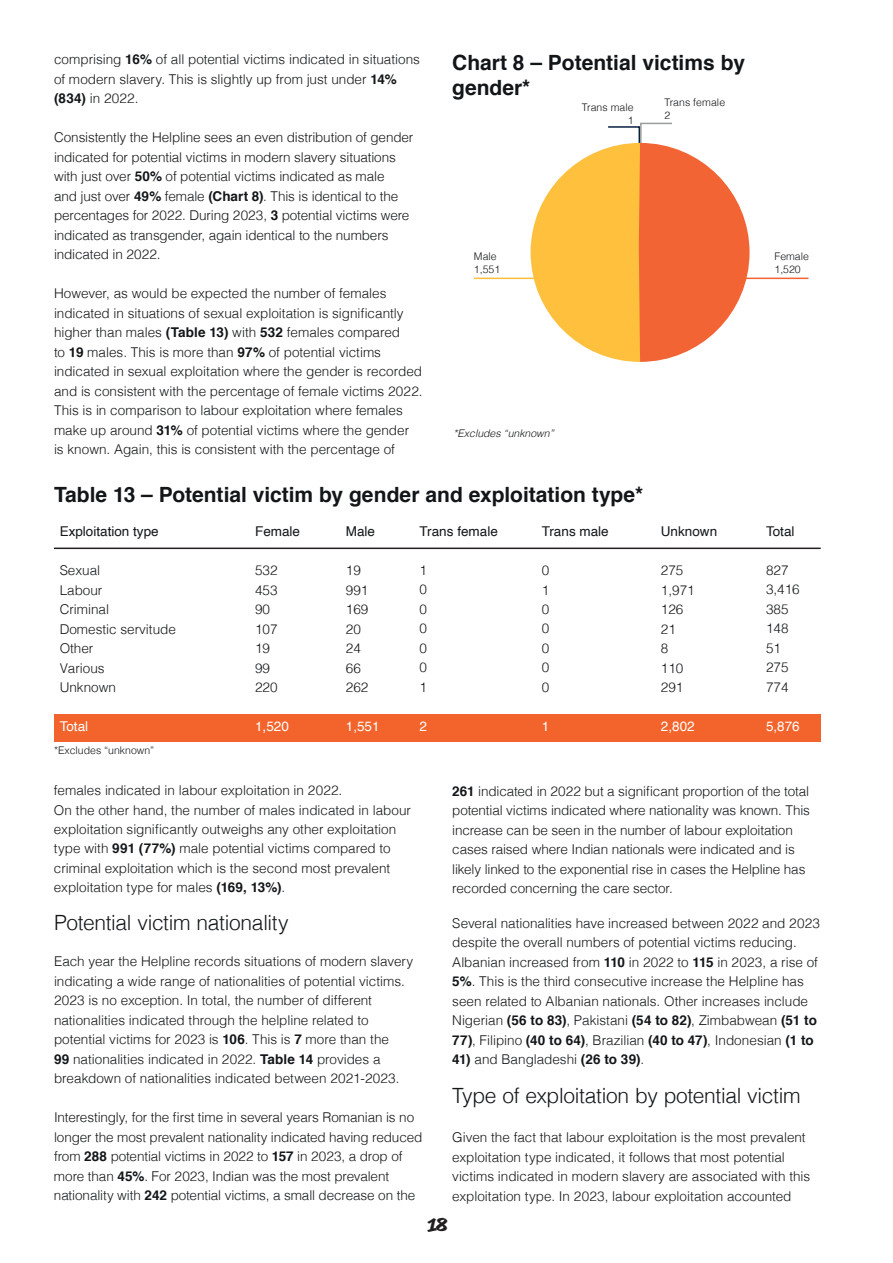
<style>
.page{position:relative;width:893px;height:1263px;background:#fff}
.page>*{position:absolute;margin:0;border:0;box-sizing:border-box;transform-origin:0 0}
.t1{font:700 21px/25.2px "Helvetica";color:#131619}
.t2{font:300 21px "Helvetica";letter-spacing:-.015em;color:#131619}
.t3{font:700 18px "Reklame Script";color:#231f20}
.t4{font:300 13.5px/19.5px "Helvetica";letter-spacing:-.005em;color:#131619}
.t5{font:13.5px "Helvetica";color:#131619}
.t6{font:13.5px "Helvetica";color:#fff}
.t7{font:300 10.5px/12.6px "Helvetica";color:#131619}
.t8{font:italic 300 10.5px "Helvetica";color:#131619}
.s1{font-weight:700}
</style>
<div class="page">
<svg style="left:531px;top:122px;width:218px;height:240px"></svg>
<div style="left:54px;top:714px;width:767px;height:27px;background:#f2642b"></div>
<hr style="left:54px;top:547px;width:767px;height:2px;background:#231f20">
<hr style="left:695px;top:278px;width:113px;height:1px;background:#f26434">
<hr style="left:474px;top:278px;width:60px;height:1px;background:#fec03d">
<p class="t4" style="left:54px;top:49px;width:367px">comprising <span class="s1">16%</span> of all potential victims indicated in situations of modern slavery. This is slightly up from just under <span class="s1">14% (834)</span> in 2022.</p>
<p class="t4" style="left:54px;top:127px;width:361px">Consistently the Helpline sees an even distribution of gender indicated for potential victims in modern slavery situations with just over <span class="s1">50%</span> of potential victims indicated as male<br>and just over <span class="s1">49%</span> female <span class="s1">(Chart 8)</span>. This is identical to the percentages for 2022. During 2023, <span class="s1">3</span> potential victims were indicated as transgender, again identical to the numbers indicated in 2022.</p>
<p class="t4" style="left:54px;top:283px;width:370px">However, as would be expected the number of females indicated in situations of sexual exploitation is significantly higher than males <span class="s1">(Table 13)</span> with <span class="s1">532</span> females compared<br>to <span class="s1">19</span> males. This is more than <span class="s1">97%</span> of potential victims indicated in sexual exploitation where the gender is recorded and is consistent with the percentage of female victims 2022.<br>This is in comparison to labour exploitation where females make up around <span class="s1">31%</span> of potential victims where the gender<br>is known. Again, this is consistent with the percentage of</p>
<h1 class="t1" style="left:452px;top:50px;width:294px">Chart 8 – Potential victims by gender*</h1>
<p class="t7" style="left:582px;top:100px;width:53px;text-align:right">Trans male<br>1</p>
<p class="t7" style="left:664px;top:95px;width:62px">Trans female<br>2</p>
<p class="t7" style="left:474px;top:249px;width:28px">Male<br>1,551</p>
<p class="t8" style="left:453px;top:425px;width:102px">*Excludes “unknown”</p>
<h1 class="t1" style="left:54px;top:483px;width:591px">Table 13 – Potential victim by gender and exploitation type*</h1>
<p class="t5" style="left:60px;top:521px;width:101px">Exploitation type</p>
<p class="t4" style="left:60px;top:559px;width:118px">Sexual<br>Labour<br>Criminal<br>Domestic servitude<br>Other<br>Various<br>Unknown</p>
<p class="t6" style="left:60px;top:716px;width:30px">Total</p>
<p class="t5" style="left:420px;top:521px;width:80px">Trans female</p>
<p class="t4" style="left:420px;top:559px;width:9px;text-align:justify">1<br>0<br>0<br>0<br>0<br>0<br>1</p>
<p class="t6" style="left:420px;top:716px;width:9px">2</p>
<p class="t5" style="left:542px;top:521px;width:69px">Trans male</p>
<p class="t4" style="left:542px;top:559px;width:9px;text-align:justify">0<br>1<br>0<br>0<br>0<br>0<br>0</p>
<p class="t6" style="left:542px;top:716px;width:9px">1</p>
<p class="t5" style="left:346px;top:521px;width:31px">Male</p>
<p class="t4" style="left:346px;top:559px;width:24px">19<br>991<br>169<br>20<br>24<br>66<br>262</p>
<p class="t6" style="left:346px;top:716px;width:35px">1,551</p>
<p class="t5" style="left:255px;top:521px;width:47px">Female</p>
<p class="t4" style="left:255px;top:559px;width:24px">532<br>453<br>90<br>107<br>19<br>99<br>220</p>
<p class="t6" style="left:255px;top:716px;width:35px">1,520</p>
<p class="t7" style="left:54px;top:743px;width:102px">*Excludes “unknown”</p>
<p class="t5" style="left:661px;top:521px;width:58px">Unknown</p>
<p class="t4" style="left:661px;top:559px;width:35px">275<br>1,971<br>126<br>21<br>8<br>110<br>291</p>
<p class="t6" style="left:661px;top:716px;width:35px">2,802</p>
<p class="t7" style="left:774px;top:249px;width:36px">Female<br>1,520</p>
<p class="t5" style="left:766px;top:521px;width:30px">Total</p>
<p class="t4" style="left:766px;top:559px;width:35px">827<br>3,416<br>385<br>148<br>51<br>275<br>774</p>
<p class="t6" style="left:766px;top:716px;width:35px">5,876</p>
<p class="t4" style="left:54px;top:779px;width:359px">females indicated in labour exploitation in 2022.<br>On the other hand, the number of males indicated in labour exploitation significantly outweighs any other exploitation type with <span class="s1">991 (77%)</span> male potential victims compared to criminal exploitation which is the second most prevalent exploitation type for males <span class="s1">(169, 13%)</span>.</p>
<h1 class="t2" style="left:54px;top:905px;width:236px">Potential victim nationality</h1>
<p class="t4" style="left:54px;top:951px;width:361px">Each year the Helpline records situations of modern slavery indicating a wide range of nationalities of potential victims.<br>2023 is no exception. In total, the number of different nationalities indicated through the helpline related to potential victims for 2023 is <span class="s1">106</span>. This is <span class="s1">7</span> more than the<br><span class="s1">99</span> nationalities indicated in 2022. <span class="s1">Table 14</span> provides a breakdown of nationalities indicated between 2021-2023.</p>
<p class="t4" style="left:54px;top:1107px;width:370px">Interestingly, for the first time in several years Romanian is no longer the most prevalent nationality indicated having reduced from <span class="s1">288</span> potential victims in 2022 to <span class="s1">157</span> in 2023, a drop of more than <span class="s1">45%</span>. For 2023, Indian was the most prevalent nationality with <span class="s1">242</span> potential victims, a small decrease on the</p>
<p class="t4" style="left:452px;top:780px;width:359px"><span class="s1">261</span> indicated in 2022 but a significant proportion of the total potential victims indicated where nationality was known. This increase can be seen in the number of labour exploitation cases raised where Indian nationals were indicated and is likely linked to the exponential rise in cases the Helpline has recorded concerning the care sector.</p>
<p class="t4" style="left:452px;top:912px;width:369px">Several nationalities have increased between 2022 and 2023 despite the overall numbers of potential victims reducing.<br>Albanian increased from <span class="s1">110</span> in 2022 to <span class="s1">115</span> in 2023, a rise of <span class="s1">5%</span>. This is the third consecutive increase the Helpline has seen related to Albanian nationals. Other increases include Nigerian <span class="s1">(56 to 83)</span>, Pakistani <span class="s1">(54 to 82)</span>, Zimbabwean <span class="s1">(51 to 77)</span>, Filipino <span class="s1">(40 to 64)</span>, Brazilian <span class="s1">(40 to 47)</span>, Indonesian <span class="s1">(1 to</span></p>
<p class="t4" style="left:452px;top:1048px;width:193px"><span class="s1">41)</span> and Bangladeshi <span class="s1">(26 to 39)</span>.</p>
<h1 class="t2" style="left:452px;top:1078px;width:350px">Type of exploitation by potential victim</h1>
<p class="t4" style="left:452px;top:1126px;width:360px">Given the fact that labour exploitation is the most prevalent exploitation type indicated, it follows that most potential victims indicated in modern slavery are associated with this exploitation type. In 2023, labour exploitation accounted</p>
<h2 class="t3" style="left:428px;top:1212px;width:21px">18</h2>
</div>
